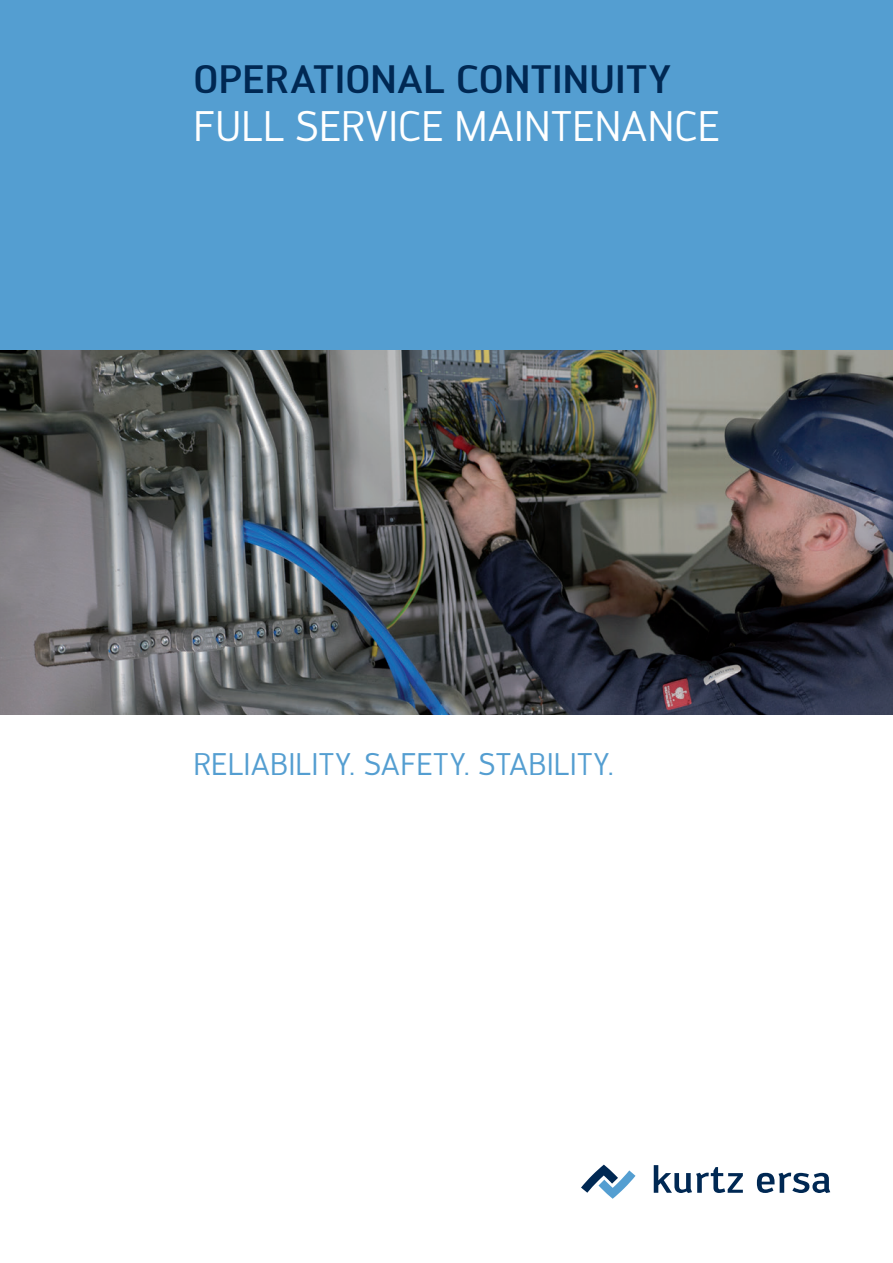
<style>
.page{position:relative;width:893px;height:1263px;background:#fff}
.page>*{position:absolute;margin:0;border:0;box-sizing:border-box;transform-origin:0 0}
.t1{font:42px "Engel";letter-spacing:.015em;color:#fff}
.t2{font:500 39px "Engel";letter-spacing:.01em;color:#002853}
.t3{font:30.75px "Engel";letter-spacing:.02em;color:#549ed1}
</style>
<div class="page">
<svg style="left:654px;top:1165px;width:89px;height:28px"></svg>
<svg style="left:757px;top:1172px;width:73px;height:21px"></svg>
<svg style="left:581px;top:1164px;width:54px;height:35px"></svg>
<div style="left:0;top:0;width:893px;height:351px;background:#549ed1"></div>
<img style="left:0;top:351px;width:893px;height:363px">
<p class="t2" style="left:193px;top:57px;width:479px">OPERATIONAL CONTINUITY</p>
<h1 class="t1" style="left:193px;top:102px;width:528px">FULL SERVICE MAINTENANCE</h1>
<p class="t3" style="left:193px;top:746px;width:422px">RELIABILITY. SAFETY. STABILITY.</p>
</div>
